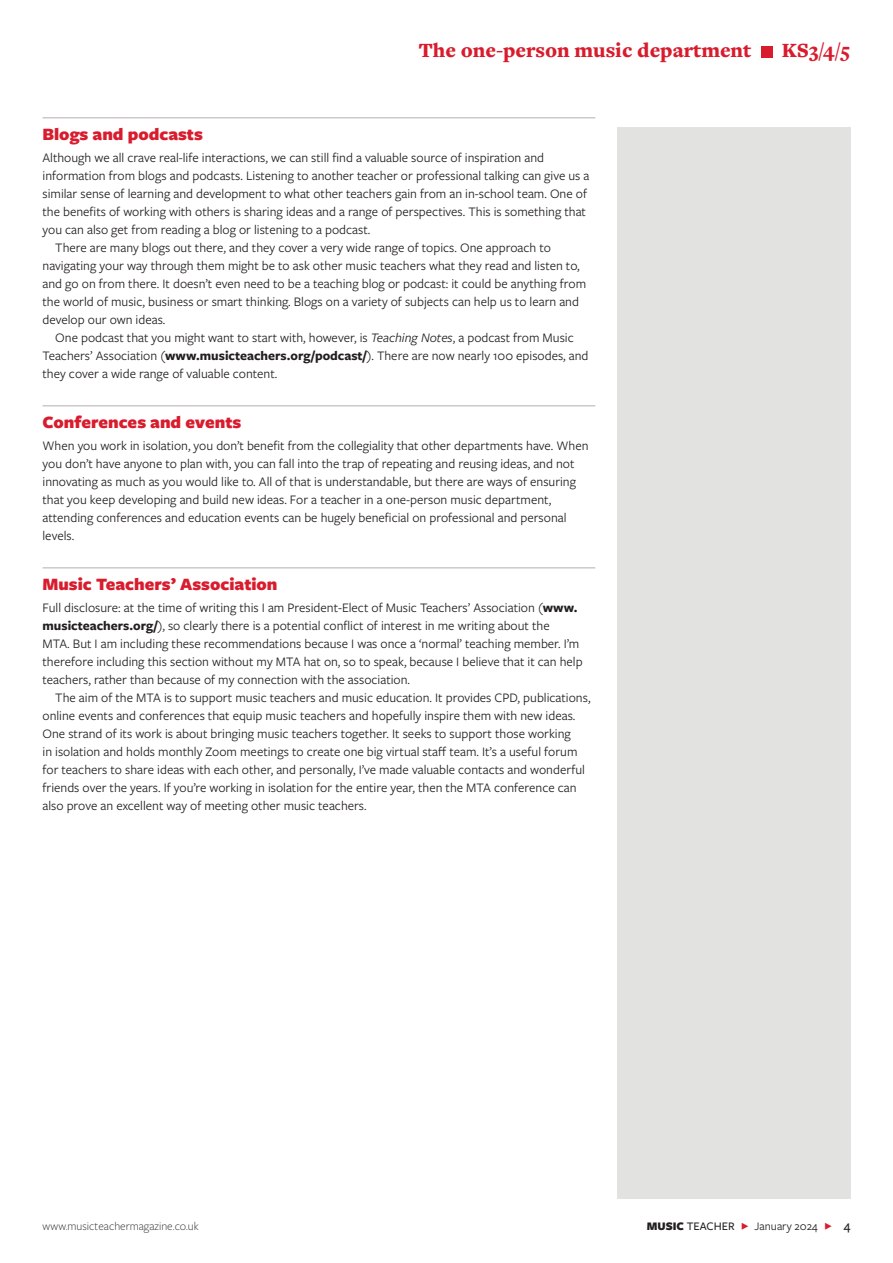
<style>
.page{position:relative;width:893px;height:1263px;background:#fff}
.page>*{position:absolute;margin:0;border:0;box-sizing:border-box;transform-origin:0 0}
.t1{font:900 21px "Freight Text Pro";color:#d81c2d}
.t2{font:900 18px "Freight Sans Pro";color:#d81c2d}
.t3{font:13.5px/18px "Freight Sans Pro";color:#231f20}
.t4{font:300 12px "Freight Sans Pro";color:#231f20}
.t5{font:12px "Freight Sans Pro";color:#231f20}
.s1{font-style:italic}
.s2{font-weight:700}
.s3{font-weight:900}
.s4{font-weight:500}
.s5{color:#d81c2d}
.s6{font-weight:500;font-size:13.5px}
</style>
<div class="page">
<div style="left:761px;top:46px;width:11px;height:11px;background:#d81c2d"></div>
<div style="left:617px;top:128px;width:233px;height:1071px;background:#e2e2e1"></div>
<hr style="left:43px;top:117px;width:552px;height:1px;background:#cdc9c8">
<hr style="left:43px;top:405px;width:552px;height:1px;background:#cdc9c8">
<hr style="left:43px;top:567px;width:552px;height:1px;background:#cdc9c8">
<h1 class="t1" style="left:419px;top:36px;width:334px">The one-person music department</h1>
<h1 class="t1" style="left:782px;top:36px;width:70px">KS3/4/5</h1>
<h2 class="t2" style="left:43px;top:121px;width:162px">Blogs and podcasts</h2>
<p class="t3" style="left:43px;top:148px;width:503px">Although we all crave real-life interactions, we can still find a valuable source of inspiration and</p>
<p class="t3" style="left:43px;top:166px;width:548px">information from blogs and podcasts. Listening to another teacher or professional talking can give us a</p>
<p class="t3" style="left:43px;top:184px;width:546px">similar sense of learning and development to what other teachers gain from an in-school team. One of</p>
<p class="t3" style="left:43px;top:202px;width:545px">the benefits of working with others is sharing ideas and a range of perspectives. This is something that</p>
<p class="t3" style="left:43px;top:220px;width:329px">you can also get from reading a blog or listening to a podcast.</p>
<p class="t3" style="left:55px;top:238px;width:497px">There are many blogs out there, and they cover a very wide range of topics. One approach to</p>
<p class="t3" style="left:43px;top:256px;width:539px">navigating your way through them might be to ask other music teachers what they read and listen to,</p>
<p class="t3" style="left:43px;top:274px;width:545px">and go on from there. It doesn’t even need to be a teaching blog or podcast: it could be anything from</p>
<p class="t3" style="left:43px;top:292px;width:538px">the world of music, business or smart thinking. Blogs on a variety of subjects can help us to learn and</p>
<p class="t3" style="left:43px;top:310px;width:124px">develop our own ideas.</p>
<p class="t3" style="left:55px;top:328px;width:520px">One podcast that you might want to start with, however, is <span class="s1">Teaching Notes</span>, a podcast from Music</p>
<p class="t3" style="left:43px;top:346px;width:548px">Teachers’ Association (<span class="s2">www.musicteachers.org/podcast/</span>). There are now nearly 100 episodes, and</p>
<p class="t3" style="left:43px;top:364px;width:236px">they cover a wide range of valuable content.</p>
<h2 class="t2" style="left:43px;top:409px;width:200px">Conferences and events</h2>
<p class="t3" style="left:43px;top:436px;width:548px">When you work in isolation, you don’t benefit from the collegiality that other departments have. When you don’t have anyone to plan with, you can fall into the trap of repeating and reusing ideas, and not innovating as much as you would like to. All of that is understandable, but there are ways of ensuring that you keep developing and build new ideas. For a teacher in a one-person music department, attending conferences and education events can be hugely beneficial on professional and personal levels.</p>
<h2 class="t2" style="left:43px;top:571px;width:237px">Music Teachers’ Association</h2>
<p class="t3" style="left:43px;top:598px;width:542px">Full disclosure: at the time of writing this I am President-Elect of Music Teachers’ Association (<span class="s2">www. musicteachers.org/</span>), so clearly there is a potential conflict of interest in me writing about the<br>MTA. But I am including these recommendations because I was once a ‘normal’ teaching member. I’m therefore including this section without my MTA hat on, so to speak, because I believe that it can help teachers, rather than because of my connection with the association.</p>
<p class="t3" style="left:43px;top:688px;width:549px;text-indent:13px">The aim of the MTA is to support music teachers and music education. It provides CPD, publications, online events and conferences that equip music teachers and hopefully inspire them with new ideas.<br>One strand of its work is about bringing music teachers together. It seeks to support those working<br>in isolation and holds monthly Zoom meetings to create one big virtual staff team. It’s a useful forum for teachers to share ideas with each other, and personally, I’ve made valuable contacts and wonderful friends over the years. If you’re working in isolation for the entire year, then the MTA conference can also prove an excellent way of meeting other music teachers.</p>
<p class="t4" style="left:43px;top:1218px;width:158px">www.musicteachermagazine.co.uk</p>
<p class="t5" style="left:647px;top:1218px;width:205px"><span class="s3">MUSIC</span> <span class="s4">TEACHER</span> <span class="s5">F</span> January 2024 <span class="s5">F</span> <span class="s6">4</span></p>
</div>
